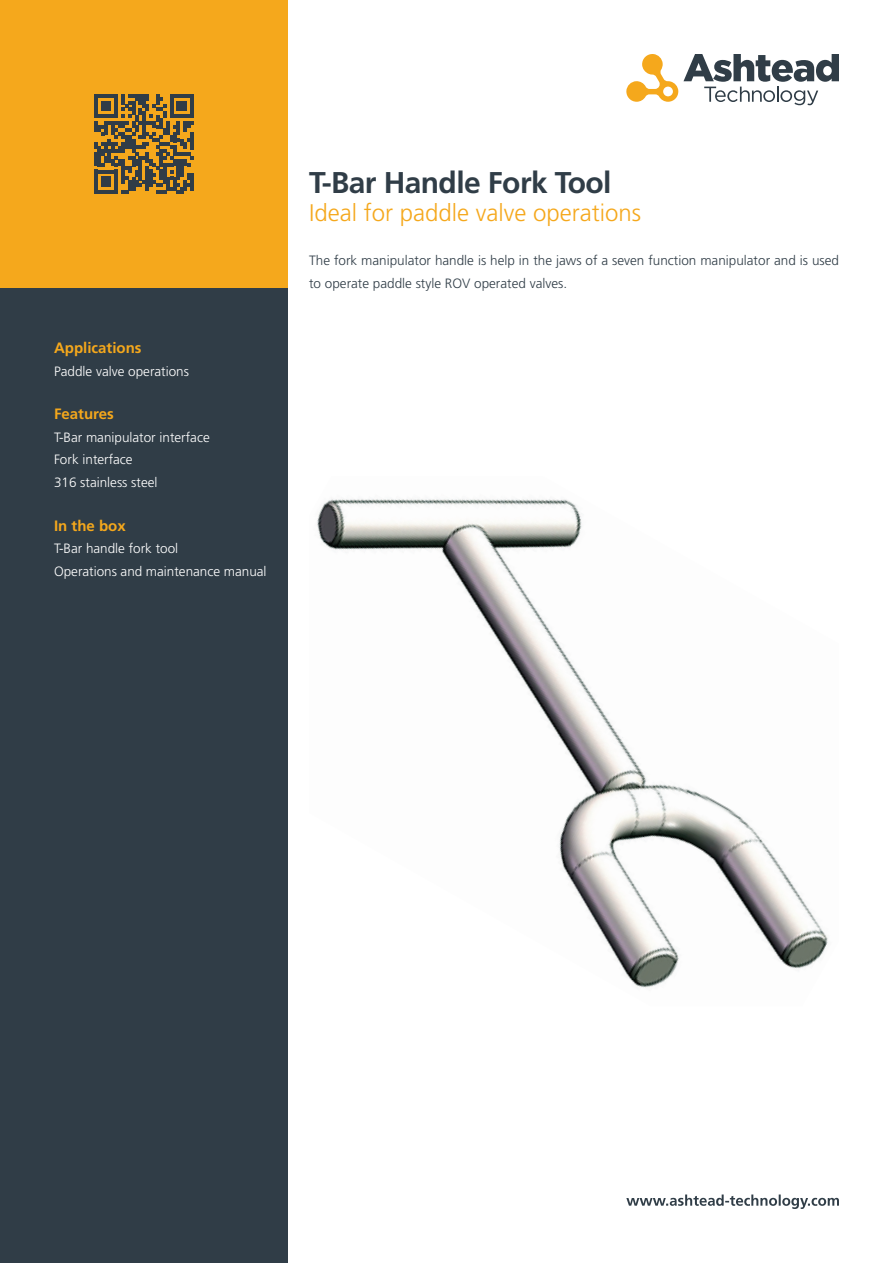
<style>
.page{position:relative;width:893px;height:1263px;background:#fff}
.page>*{position:absolute;margin:0;border:0;box-sizing:border-box;transform-origin:0 0}
.t1{font:700 30px "Frutiger LT Std";letter-spacing:-.02em;color:#303d47}
.t2{font:300 24px "Frutiger LT Std";color:#f5a81c}
.t3{font:700 15px "Frutiger LT Std";color:#f5a81c}
.t4{font:300 13.5px "Frutiger LT Std";color:#fff}
.t5{font:300 13.5px/22.5px "Frutiger LT Std";color:#303d47}
</style>
<div class="page">
<div style="left:0;top:288px;width:288px;height:975px;background:#303d47"></div>
<div style="left:0;top:0;width:288px;height:288px;background:#f5a81c"></div>
<svg style="left:626px;top:54px;width:213px;height:51px"></svg>
<svg style="left:626px;top:1194px;width:213px;height:15px"></svg>
<svg style="left:94px;top:94px;width:100px;height:100px"></svg>
<hr style="left:190px;top:173px;width:4px;height:17px;background:#303d47">
<img style="left:317px;top:499px;width:511px;height:489px">
<p class="t3" style="left:54px;top:339px;width:89px">Applications</p>
<p class="t4" style="left:54px;top:363px;width:137px">Paddle valve operations</p>
<p class="t3" style="left:54px;top:405px;width:61px">Features</p>
<p class="t4" style="left:54px;top:430px;width:157px">T-Bar manipulator interface</p>
<p class="t4" style="left:54px;top:452px;width:80px">Fork interface</p>
<p class="t4" style="left:54px;top:475px;width:105px">316 stainless steel</p>
<p class="t3" style="left:54px;top:517px;width:73px">In the box</p>
<p class="t4" style="left:54px;top:541px;width:126px">T-Bar handle fork tool</p>
<p class="t4" style="left:54px;top:563px;width:214px">Operations and maintenance manual</p>
<p class="t1" style="left:309px;top:165px;width:304px">T-Bar Handle Fork Tool</p>
<p class="t2" style="left:309px;top:200px;width:334px">Ideal for paddle valve operations</p>
<p class="t5" style="left:309px;top:249px;width:531px">The fork manipulator handle is help in the jaws of a seven function manipulator and is used to operate paddle style ROV operated valves.</p>
</div>
